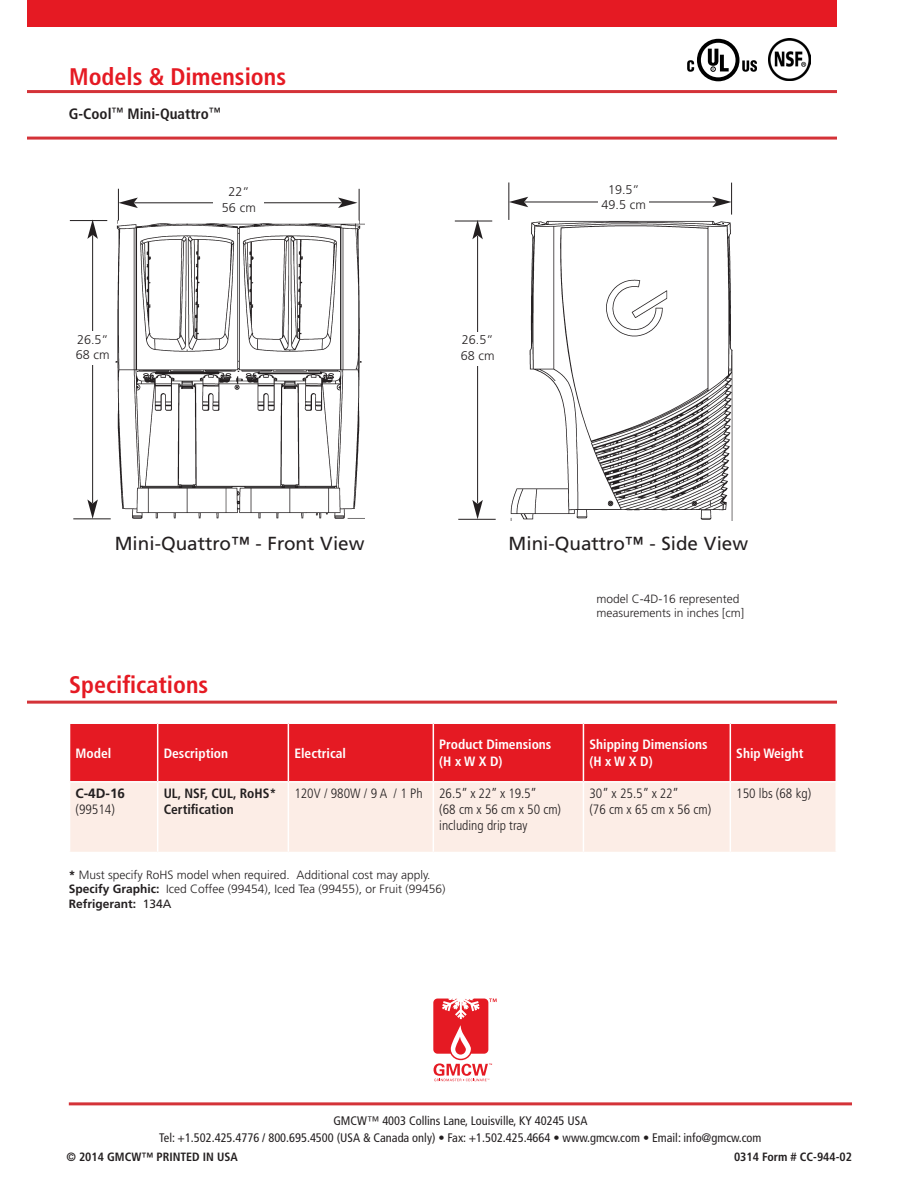
<style>
.page{position:relative;width:918px;height:1188px;background:#fff}
.page>*{position:absolute;margin:0;border:0;box-sizing:border-box;transform-origin:0 0}
.t1{font:700 condensed 24px "Frutiger LT Std";color:#e51a23}
.t2{font:18.9px "Frutiger LT Std";color:#231f20}
.t3{font:700 condensed 15px "Frutiger LT Std";color:#231f20}
.t4{font:300 condensed 13.5px "Frutiger LT Std";color:#231f20}
.t5{font:700 condensed 13.5px "Frutiger LT Std";color:#fff}
.t6{font:700 condensed 13.5px/16.2px "Frutiger LT Std";color:#231f20}
.t7{font:700 13.5px "Frutiger LT Std";color:#231f20}
.t8{font:300 12.6px/15.1px "Frutiger LT Std";color:#231f20}
.t9{font:condensed 12.3px "Frutiger LT Std";color:#231f20}
.t10{font:300 12px "Frutiger LT Std";color:#231f20}
.t11{font:700 condensed 12px "Frutiger LT Std";color:#231f20}
.t12{font:700 12px "Frutiger LT Std";color:#231f20}
.s1{font-weight:700}
.s2{font-weight:400}
</style>
<div class="page">
<div style="left:27px;top:0;width:810px;height:27px;background:#e51a23"></div>
<svg style="left:433px;top:999px;width:64px;height:82px"></svg>
<hr style="left:27px;top:90px;width:810px;height:3px;background:#d43238">
<hr style="left:27px;top:137px;width:810px;height:3px;background:#d43238">
<div style="left:70px;top:724px;width:766px;height:57px;background:#e51a23"></div>
<div style="left:70px;top:783px;width:766px;height:69px;background:#fcede6"></div>
<hr style="left:157px;top:783px;width:1px;height:69px;background:#fff">
<hr style="left:288px;top:783px;width:1px;height:69px;background:#fff">
<hr style="left:433px;top:783px;width:1px;height:69px;background:#fff">
<hr style="left:583px;top:783px;width:1px;height:69px;background:#fff">
<hr style="left:730px;top:783px;width:1px;height:69px;background:#fff">
<hr style="left:157px;top:724px;width:1px;height:57px;background:#fff">
<hr style="left:288px;top:724px;width:1px;height:57px;background:#fff">
<hr style="left:433px;top:724px;width:1px;height:57px;background:#fff">
<hr style="left:583px;top:724px;width:1px;height:57px;background:#fff">
<hr style="left:730px;top:724px;width:1px;height:57px;background:#fff">
<hr style="left:27px;top:701px;width:810px;height:3px;background:#d43238">
<hr style="left:69px;top:1102px;width:783px;height:3px;background:#d43238">
<img style="left:482px;top:207px;width:251px;height:313px">
<hr style="left:477px;top:236px;width:1px;height:268px;background:#231f20">
<svg style="left:472px;top:220px;width:11px;height:19px"></svg>
<svg style="left:472px;top:500px;width:11px;height:19px"></svg>
<div style="left:457px;top:332px;width:42px;height:33px;background:#fff"></div>
<hr style="left:458px;top:519px;width:38px;height:1px;background:#231f20">
<hr style="left:455px;top:221px;width:37px;height:1px;background:#231f20">
<hr style="left:509px;top:182px;width:1px;height:38px;background:#231f20">
<hr style="left:731px;top:183px;width:1px;height:32px;background:#231f20">
<hr style="left:525px;top:202px;width:191px;height:1px;background:#231f20">
<svg style="left:509px;top:197px;width:19px;height:10px"></svg>
<svg style="left:712px;top:197px;width:20px;height:10px"></svg>
<div style="left:599px;top:182px;width:50px;height:33px;background:#fff"></div>
<img style="left:115px;top:220px;width:250px;height:299px">
<hr style="left:92px;top:235px;width:1px;height:268px;background:#231f20">
<svg style="left:87px;top:219px;width:11px;height:20px"></svg>
<svg style="left:87px;top:499px;width:11px;height:20px"></svg>
<div style="left:72px;top:331px;width:42px;height:34px;background:#fff"></div>
<hr style="left:73px;top:519px;width:38px;height:1px;background:#231f20">
<hr style="left:70px;top:220px;width:37px;height:1px;background:#231f20">
<hr style="left:118px;top:189px;width:1px;height:32px;background:#231f20">
<hr style="left:359px;top:189px;width:1px;height:32px;background:#231f20">
<hr style="left:134px;top:202px;width:208px;height:1px;background:#231f20">
<svg style="left:118px;top:198px;width:20px;height:10px"></svg>
<svg style="left:338px;top:198px;width:19px;height:10px"></svg>
<div style="left:214px;top:184px;width:50px;height:33px;background:#fff"></div>
<img style="left:768px;top:39px;width:42px;height:41px">
<svg style="left:687px;top:39px;width:70px;height:42px"></svg>
<p class="t1" style="left:69px;top:62px;width:218px">Models &amp; Dimensions</p>
<p class="t3" style="left:69px;top:105px;width:153px">G-Cool<sup>™</sup> Mini-Quattro<sup>™</sup></p>
<p class="t8" style="left:76px;top:332px;width:35px">26.5”<br>68 cm</p>
<p class="t8" style="left:222px;top:185px;width:35px;text-align:center">22”<br>56 cm</p>
<p class="t8" style="left:461px;top:333px;width:35px">26.5”<br>68 cm</p>
<p class="t8" style="left:602px;top:183px;width:46px;text-align:center">19.5”<br>49.5 cm</p>
<p class="t2" style="left:115px;top:532px;width:251px">Mini-Quattro™ - Front View</p>
<p class="t2" style="left:509px;top:532px;width:241px">Mini-Quattro™ - Side View</p>
<p class="t1" style="left:69px;top:670px;width:141px">Specifications</p>
<p class="t5" style="left:76px;top:745px;width:37px">Model</p>
<p class="t5" style="left:164px;top:745px;width:66px">Description</p>
<p class="t5" style="left:294px;top:745px;width:53px">Electrical</p>
<p class="t5" style="left:439px;top:737px;width:114px">Product Dimensions</p>
<p class="t5" style="left:439px;top:753px;width:65px">(H x W X D)</p>
<p class="t7" style="left:76px;top:785px;width:51px">C-4D-16</p>
<p class="t4" style="left:76px;top:802px;width:41px">(99514)</p>
<p class="t6" style="left:164px;top:785px;width:114px">UL, NSF, CUL, RoHS*<br>Certification</p>
<p class="t4" style="left:294px;top:786px;width:130px">120V / 980W / 9 A / 1 Ph</p>
<p class="t4" style="left:439px;top:786px;width:99px">26.5” x 22” x 19.5”</p>
<p class="t4" style="left:439px;top:802px;width:123px">(68 cm x 56 cm x 50 cm)</p>
<p class="t4" style="left:439px;top:818px;width:90px">including drip tray</p>
<p class="t10" style="left:69px;top:868px;width:363px"><span class="s1">*</span> Must specify RoHS model when required. Additional cost may apply.</p>
<p class="t10" style="left:69px;top:882px;width:378px"><span class="s1">Specify Graphic:</span> Iced Coffee (99454), Iced Tea (99455), or Fruit (99456)</p>
<p class="t12" style="left:69px;top:897px;width:104px">Refrigerant: <span class="s2">134A</span></p>
<p class="t10" style="left:597px;top:592px;width:144px">model C-4D-16 represented</p>
<p class="t10" style="left:597px;top:606px;width:149px">measurements in inches [cm]</p>
<p class="t5" style="left:589px;top:737px;width:120px">Shipping Dimensions</p>
<p class="t5" style="left:589px;top:753px;width:65px">(H x W X D)</p>
<p class="t4" style="left:589px;top:786px;width:91px">30” x 25.5” x 22”</p>
<p class="t4" style="left:589px;top:802px;width:123px">(76 cm x 65 cm x 56 cm)</p>
<p class="t5" style="left:736px;top:745px;width:69px">Ship Weight</p>
<p class="t4" style="left:736px;top:786px;width:76px">150 lbs (68 kg)</p>
<p class="t9" style="left:333px;top:1114px;width:256px">GMCW™ 4003 Collins Lane, Louisville, KY 40245 USA</p>
<p class="t9" style="left:159px;top:1130px;width:604px">Tel: +1.502.425.4776 / 800.695.4500 (USA &amp; Canada only) • Fax: +1.502.425.4664 • www.gmcw.com • Email: info@gmcw.com</p>
<p class="t11" style="left:66px;top:1150px;width:173px">© 2014 GMCW™ PRINTED IN USA</p>
<p class="t11" style="left:734px;top:1150px;width:119px">0314 Form # CC-944-02</p>
</div>
